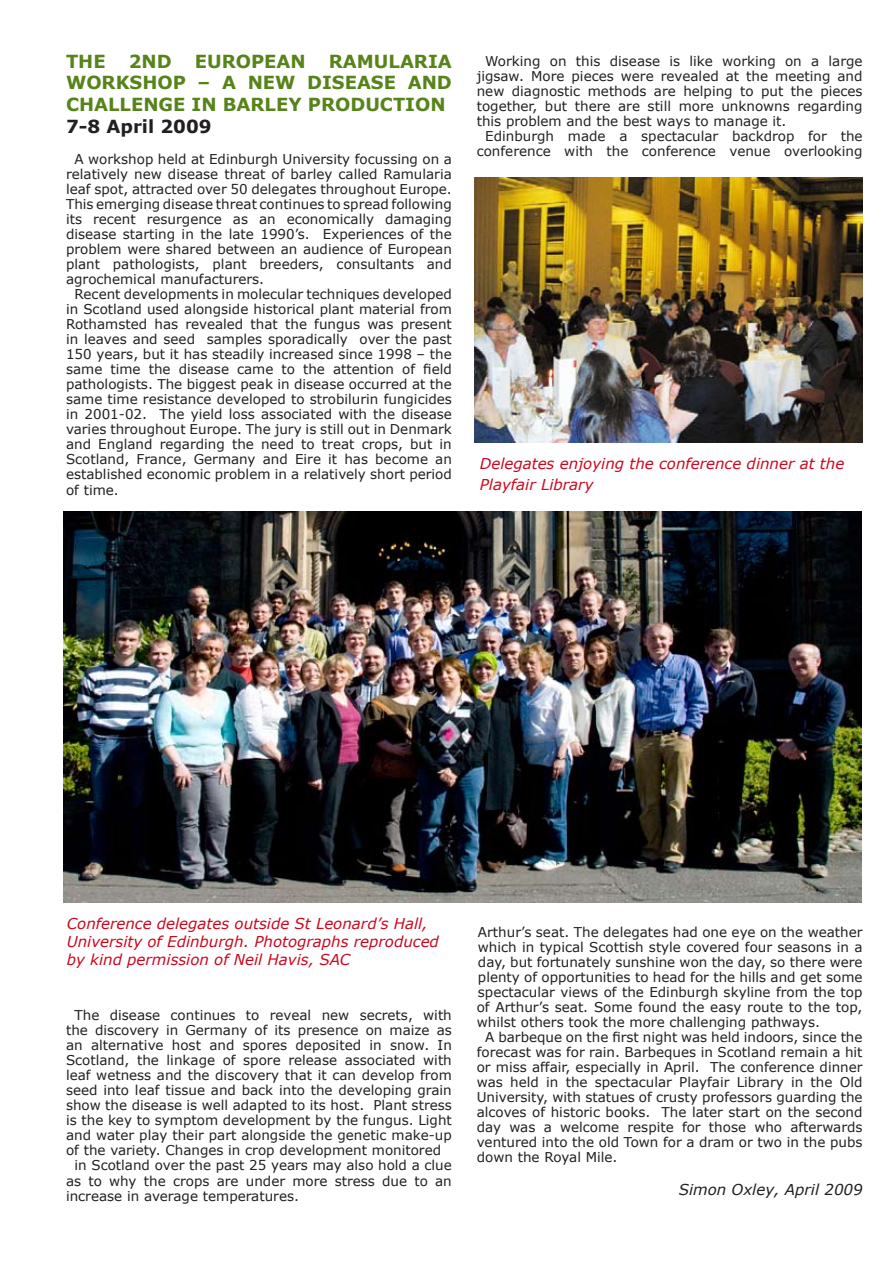
<style>
.page{position:relative;width:893px;height:1263px;background:#fff}
.page>*{position:absolute;margin:0;border:0;box-sizing:border-box;transform-origin:0 0}
.t1{font:700 18px/21.6px "Verdana";color:#57841a;text-align:justify}
.t2{font:700 18px "Verdana";color:#231f20}
.t3{font:italic 15px/18px "Verdana";color:#cd071e}
.t4{font:italic 15px "Verdana";color:#231f20}
.t5{font:13.5px/15px "Verdana";color:#231f20;text-align:justify}
</style>
<div class="page">
<img style="left:64px;top:511px;width:797px;height:392px">
<img style="left:475px;top:177px;width:387px;height:265px">
<h1 class="t1" style="left:66px;top:50px;width:41px">THE</h1>
<h1 class="t1" style="left:129px;top:50px;width:44px">2ND</h1>
<h1 class="t1" style="left:195px;top:50px;width:112px">EUROPEAN</h1>
<h1 class="t1" style="left:66px;top:50px;width:387px;text-indent:263px">RAMULARIA WORKSHOP – A NEW DISEASE AND CHALLENGE IN BARLEY PRODUCTION</h1>
<h1 class="t2" style="left:66px;top:115px;width:147px">7-8 April 2009</h1>
<p class="t5" style="left:66px;top:151px;width:387px;text-indent:9px">A workshop held at Edinburgh University focussing on a relatively new disease threat of barley called Ramularia leaf spot, attracted over 50 delegates throughout Europe.<br>This emerging disease threat continues to spread following its recent resurgence as an economically damaging disease starting in the late 1990’s. Experiences of the problem were shared between an audience of European plant pathologists, plant breeders, consultants and agrochemical manufacturers.</p>
<p class="t5" style="left:66px;top:286px;width:387px;text-indent:9px">Recent developments in molecular techniques developed in Scotland used alongside historical plant material from Rothamsted has revealed that the fungus was present in leaves and seed samples sporadically over the past 150 years, but it has steadily increased since 1998 – the same time the disease came to the attention of field pathologists. The biggest peak in disease occurred at the same time resistance developed to strobilurin fungicides in 2001-02. The yield loss associated with the disease varies throughout Europe. The jury is still out in Denmark and England regarding the need to treat crops, but in Scotland, France, Germany and Eire it has become an established economic problem in a relatively short period of time.</p>
<p class="t5" style="left:477px;top:53px;width:387px;text-indent:9px">Working on this disease is like working on a large jigsaw. More pieces were revealed at the meeting and new diagnostic methods are helping to put the pieces together, but there are still more unknowns regarding this problem and the best ways to manage it.</p>
<p class="t5" style="left:477px;top:129px;width:387px;text-align:right">Edinburgh made a spectacular backdrop for the conference with the conference venue overlooking</p>
<p class="t3" style="left:480px;top:452px;width:366px;line-height:21.6px">Delegates enjoying the conference dinner at the<br>Playfair Library</p>
<p class="t3" style="left:67px;top:914px;width:374px">Conference delegates outside St Leonard’s Hall,<br>University of Edinburgh. Photographs reproduced by kind permission of Neil Havis, SAC</p>
<p class="t5" style="left:75px;top:1007px;width:379px">The disease continues to reveal new secrets, with</p>
<p class="t5" style="left:66px;top:1022px;width:387px">the discovery in Germany of its presence on maize as</p>
<p class="t5" style="left:66px;top:1037px;width:387px">an alternative host and spores deposited in snow. In</p>
<p class="t5" style="left:66px;top:1052px;width:387px">Scotland, the linkage of spore release associated with</p>
<p class="t5" style="left:66px;top:1067px;width:387px">leaf wetness and the discovery that it can develop from</p>
<p class="t5" style="left:66px;top:1082px;width:387px">seed into leaf tissue and back into the developing grain</p>
<p class="t5" style="left:66px;top:1097px;width:387px">show the disease is well adapted to its host. Plant stress</p>
<p class="t5" style="left:66px;top:1112px;width:387px">is the key to symptom development by the fungus. Light</p>
<p class="t5" style="left:66px;top:1127px;width:387px">and water play their part alongside the genetic make-up</p>
<p class="t5" style="left:66px;top:1142px;width:377px">of the variety. Changes in crop development monitored</p>
<p class="t5" style="left:75px;top:1157px;width:379px">in Scotland over the past 25 years may also hold a clue</p>
<p class="t5" style="left:66px;top:1173px;width:387px">as to why the crops are under more stress due to an</p>
<p class="t5" style="left:66px;top:1188px;width:234px">increase in average temperatures.</p>
<p class="t5" style="left:477px;top:924px;width:387px">Arthur’s seat. The delegates had one eye on the weather which in typical Scottish style covered four seasons in a day, but fortunately sunshine won the day, so there were plenty of opportunities to head for the hills and get some spectacular views of the Edinburgh skyline from the top of Arthur’s seat. Some found the easy route to the top, whilst others took the more challenging pathways.</p>
<p class="t5" style="left:477px;top:1029px;width:387px;text-indent:9px">A barbeque on the first night was held indoors, since the forecast was for rain. Barbeques in Scotland remain a hit or miss affair, especially in April. The conference dinner was held in the spectacular Playfair Library in the Old University, with statues of crusty professors guarding the alcoves of historic books. The later start on the second day was a welcome respite for those who afterwards ventured into the old Town for a dram or two in the pubs down the Royal Mile.</p>
<p class="t4" style="left:679px;top:1179px;width:185px">Simon Oxley, April 2009</p>
</div>
